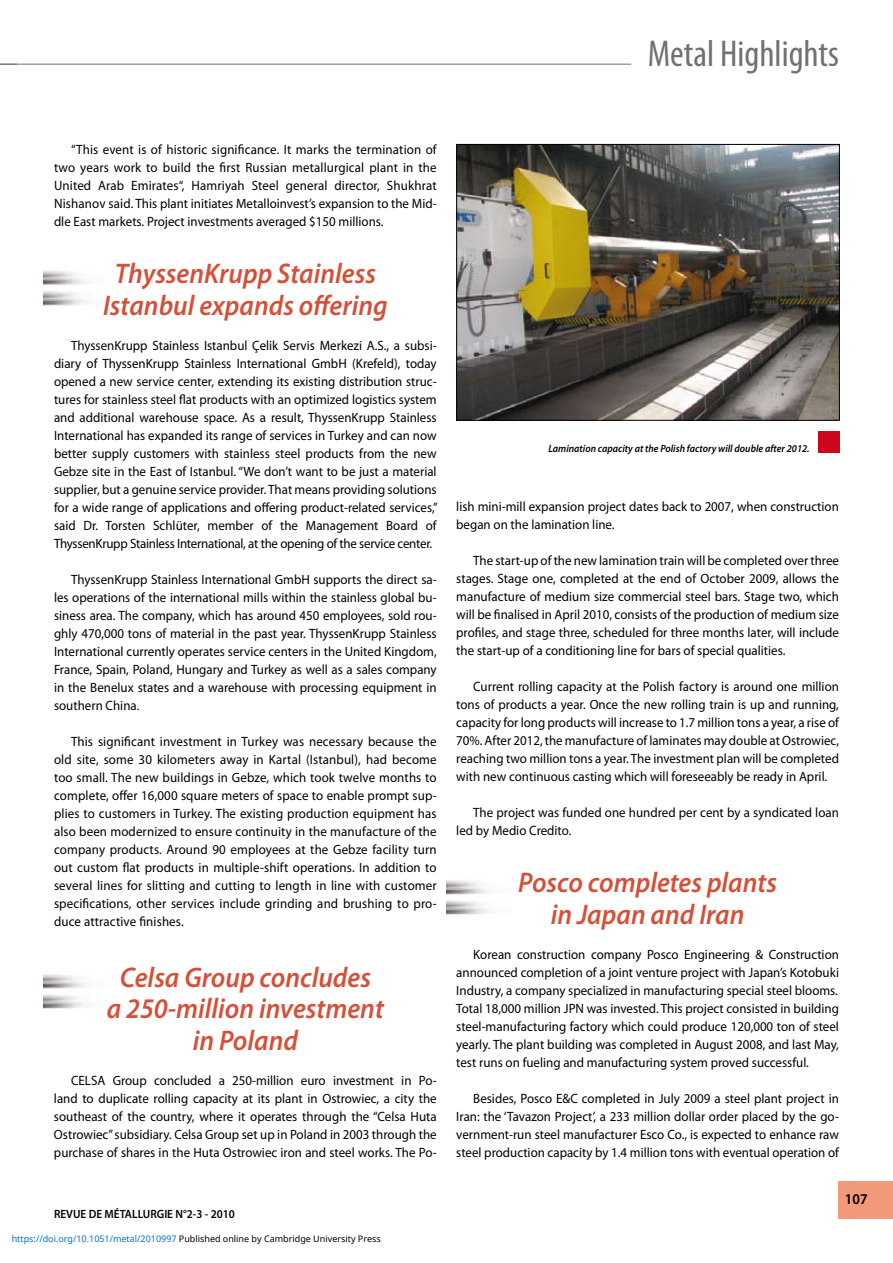
<style>
.page{position:relative;width:893px;height:1263px;background:#fff}
.page>*{position:absolute;margin:0;border:0;box-sizing:border-box;transform-origin:0 0}
.t1{font:condensed 37.5px "Myriad Pro";color:#707173}
.t2{font:italic 600 28.5px/31.5px "Myriad Pro";color:#d55038;text-align:center;scale:.94 1}
.t3{font:600 15px "Myriad Pro";color:#000;scale:.94 1}
.t4{font:13.5px/18px "Myriad Pro";color:#000;text-align:justify;scale:.96 1}
.t5{font:600 12px "Myriad Pro";color:#000;scale:.94 1}
.t6{font:italic 600 10.5px "Myriad Pro";color:#000;scale:.94 1}
.t7{font:9px "Noto Sans";color:#000}
.s1{color:#0172cf}
</style>
<div class="page">
<img style="left:43px;top:974px;width:42px;height:35px">
<img style="left:43px;top:270px;width:42px;height:36px">
<img style="left:446px;top:880px;width:42px;height:35px">
<div style="left:839px;top:1181px;width:54px;height:37px;background:#f29979"></div>
<img style="left:458px;top:146px;width:380px;height:273px">
<div style="left:456px;top:144px;width:384px;height:277px;border:1px solid #000"></div>
<hr style="left:0;top:64px;width:631px;height:1px;background:#707173">
<div style="left:818px;top:431px;width:21px;height:21px;background:#cd071e"></div>
<h1 class="t1" style="left:648px;top:31px;width:193px">Metal Highlights</h1>
<p class="t4" style="left:54px;top:140px;width:400px;text-indent:17px">“This event is of historic significance. It marks the termination of two years work to build the first Russian metallurgical plant in the United Arab Emirates“, Hamriyah Steel general director, Shukhrat Nishanov said. This plant initiates Metalloinvest’s expansion to the Mid&shy;dle East markets. Project investments averaged $150 millions.</p>
<h2 class="t2" style="left:103px;top:257px;width:304px">ThyssenKrupp Stainless<br>Istanbul expands offering</h2>
<p class="t4" style="left:54px;top:336px;width:401px;text-indent:17px">ThyssenKrupp Stainless Istanbul Çelik Servis Merkezi A.S., a subsi&shy;diary of ThyssenKrupp Stainless International GmbH (Krefeld), today opened a new service center, extending its existing distribution struc&shy;tures for stainless steel flat products with an optimized logistics system and additional warehouse space. As a result, ThyssenKrupp Stainless International has expanded its range of services in Turkey and can now better supply customers with stainless steel products from the new Gebze site in the East of Istanbul. “We don’t want to be just a material supplier, but a genuine service provider. That means providing solutions for a wide range of applications and offering product-related services,” said Dr. Torsten Schlüter, member of the Management Board of ThyssenKrupp Stainless International, at the opening of the service center.</p>
<p class="t4" style="left:54px;top:570px;width:400px;text-indent:17px">ThyssenKrupp Stainless International GmbH supports the direct sa&shy;les operations of the international mills within the stainless global bu&shy;siness area. The company, which has around 450 employees, sold rou&shy;ghly 470,000 tons of material in the past year. ThyssenKrupp Stainless International currently operates service centers in the United Kingdom, France, Spain, Poland, Hungary and Turkey as well as a sales company in the Benelux states and a warehouse with processing equipment in southern China.</p>
<p class="t4" style="left:54px;top:732px;width:400px;text-indent:17px">This significant investment in Turkey was necessary because the old site, some 30 kilometers away in Kartal (Istanbul), had become too small. The new buildings in Gebze, which took twelve months to complete, offer 16,000 square meters of space to enable prompt sup&shy;plies to customers in Turkey. The existing production equipment has also been modernized to ensure continuity in the manufacture of the company products. Around 90 employees at the Gebze facility turn out custom flat products in multiple-shift operations. In addition to several lines for slitting and cutting to length in line with customer specifications, other services include grinding and brushing to pro&shy;duce attractive finishes.</p>
<h2 class="t2" style="left:107px;top:960px;width:296px">Celsa Group concludes<br>a 250-million investment in Poland</h2>
<p class="t4" style="left:54px;top:1071px;width:400px;text-indent:17px">CELSA Group concluded a 250-million euro investment in Po&shy;land to duplicate rolling capacity at its plant in Ostrowiec, a city the southeast of the country, where it operates through the “Celsa Huta Ostrowiec” subsidiary. Celsa Group set up in Poland in 2003 through the purchase of shares in the Huta Ostrowiec iron and steel works. The Po-</p>
<p class="t5" style="left:54px;top:1206px;width:194px">REVUE DE MÉTALLURGIE N°2-3 - 2010</p>
<p class="t7" style="left:12px;top:1232px;width:371px"><span class="s1">https://doi.org/10.1051/metal/2010997</span> Published online by Cambridge University Press</p>
<p class="t6" style="left:548px;top:442px;width:279px">Lamination capacity at the Polish factory will double after 2012.</p>
<p class="t4" style="left:456px;top:497px;width:400px">lish mini-mill expansion project dates back to 2007, when construction began on the lamination line.</p>
<p class="t4" style="left:456px;top:551px;width:400px;text-indent:17px">The start-up of the new lamination train will be completed over three stages. Stage one, completed at the end of October 2009, allows the manufacture of medium size commercial steel bars. Stage two, which will be finalised in April 2010, consists of the production of medium size profiles, and stage three, scheduled for three months later, will include the start-up of a conditioning line for bars of special qualities.</p>
<p class="t4" style="left:456px;top:677px;width:400px;text-indent:17px">Current rolling capacity at the Polish factory is around one million tons of products a year. Once the new rolling train is up and running, capacity for long products will increase to 1.7 million tons a year, a rise of 70%. After 2012, the manufacture of laminates may double at Ostrowiec, reaching two million tons a year. The investment plan will be completed with new continuous casting which will foreseeably be ready in April.</p>
<p class="t4" style="left:456px;top:803px;width:400px;text-indent:17px">The project was funded one hundred per cent by a syndicated loan led by Medio Credito.</p>
<h2 class="t2" style="left:518px;top:866px;width:277px">Posco completes plants in Japan and Iran</h2>
<p class="t4" style="left:456px;top:945px;width:400px;text-indent:17px">Korean construction company Posco Engineering &amp; Construction announced completion of a joint venture project with Japan’s Kotobuki Industry, a company specialized in manufacturing special steel blooms.<br>Total 18,000 million JPN was invested. This project consisted in building steel-manufacturing factory which could produce 120,000 ton of steel yearly. The plant building was completed in August 2008, and last May, test runs on fueling and manufacturing system proved successful.</p>
<p class="t4" style="left:456px;top:1089px;width:400px;text-indent:17px">Besides, Posco E&amp;C completed in July 2009 a steel plant project in Iran: the ‘Tavazon Project’, a 233 million dollar order placed by the go&shy;vernment-run steel manufacturer Esco Co., is expected to enhance raw steel production capacity by 1.4 million tons with eventual operation of</p>
<p class="t3" style="left:845px;top:1190px;width:26px">107</p>
</div>
